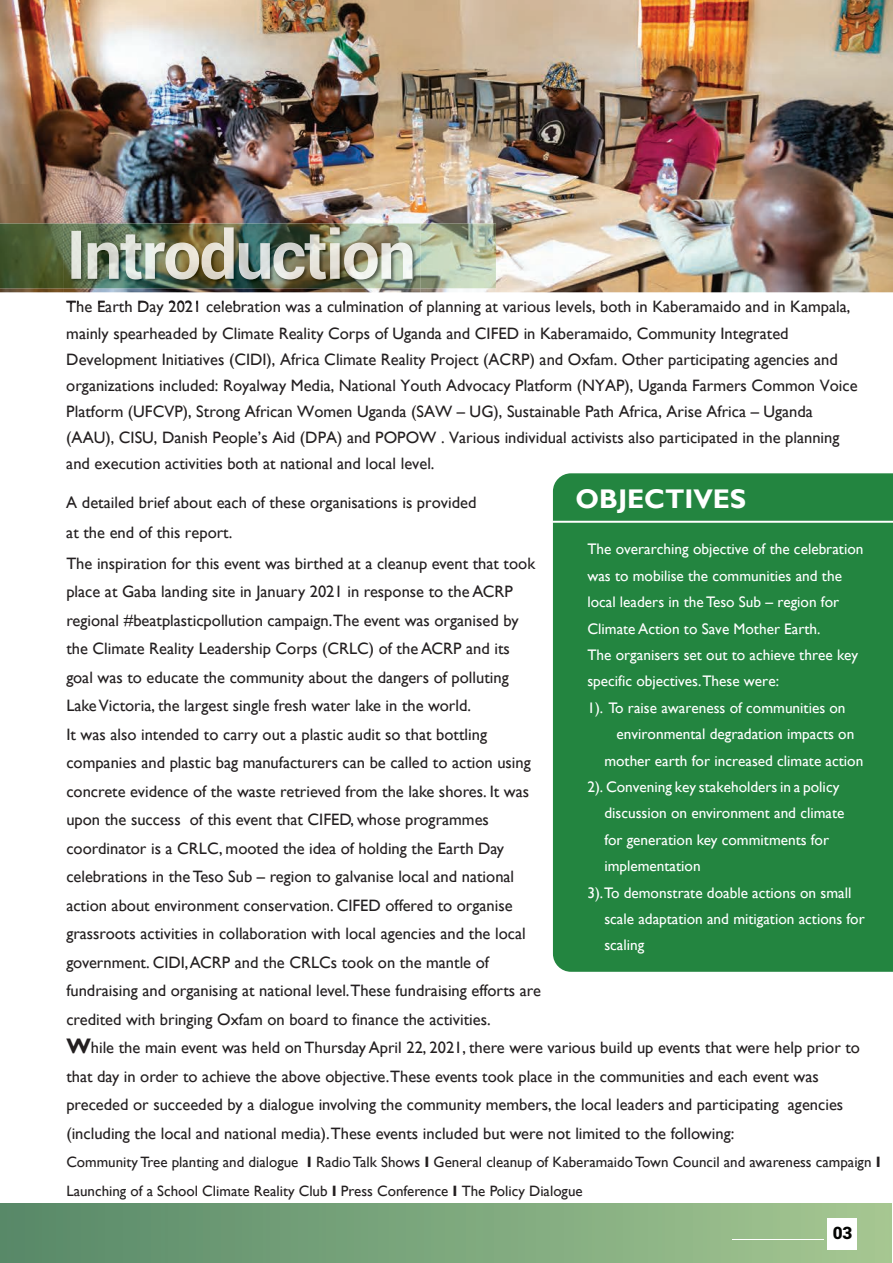
<style>
.page{position:relative;width:893px;height:1263px;background:#fff}
.page>*{position:absolute;margin:0;border:0;box-sizing:border-box;transform-origin:0 0}
.t1{font:700 27px "Gill Sans";color:#fff}
.t2{font:900 17.1px "Roboto";color:#040503}
.t3{font:16.5px/28.5px "Gill Sans";color:#231f20}
.t4{font:15.3px/26.4px "Gill Sans";color:#fff}
.t5{font:15px/28.5px "Gill Sans";color:#231f20}
.s1{font-weight:700;font-size:21px}
.s2{font-weight:700}
</style>
<div class="page">
<img style="left:0;top:0;width:893px;height:292px">
<img style="left:0;top:224px;width:496px;height:64px">
<img style="left:63px;top:218px;width:357px;height:85px">
<img style="left:63px;top:224px;width:357px;height:64px">
<img style="left:67px;top:301px;width:353px;height:3px">
<img style="left:71px;top:227px;width:342px;height:52px">
<div style="left:0;top:1203px;width:892px;height:60px;background:linear-gradient(to right,#578969,#a5c792)"></div>
<div style="left:828px;top:1218px;width:29px;height:32px;background:#fff"></div>
<hr style="left:732px;top:1239px;width:91px;height:1px;background:#fff">
<div style="left:553px;top:473px;width:340px;height:499px;background:#238540"></div>
<hr style="left:553px;top:521px;width:340px;height:1px;background:#fff">
<p class="t3" style="left:66px;top:294px;width:793px;line-height:26.1px">The Earth Day 2021 celebration was a culmination of planning at various levels, both in Kaberamaido and in Kampala, mainly spearheaded by Climate Reality Corps of Uganda and CIFED in Kaberamaido, Community Integrated Development Initiatives (CIDI), Africa Climate Reality Project (ACRP) and Oxfam. Other participating agencies and organizations included: Royalway Media, National Youth Advocacy Platform (NYAP), Uganda Farmers Common Voice Platform (UFCVP), Strong African Women Uganda (SAW – UG), Sustainable Path Africa, Arise Africa – Uganda (AAU), CISU, Danish People’s Aid (DPA) and POPOW . Various individual activists also participated in the planning and execution activities both at national and local level.</p>
<p class="t3" style="left:66px;top:488px;width:412px">A detailed brief about each of these organisations is provided</p>
<h1 class="t1" style="left:576px;top:482px;width:172px">OBJECTIVES</h1>
<p class="t3" style="left:66px;top:519px;width:168px">at the end of this report.</p>
<p class="t4" style="left:587px;top:536px;width:278px">The overarching objective of the celebration was to mobilise the communities and the local leaders in the Teso Sub – region for Climate Action to Save Mother Earth.<br>The organisers set out to achieve three key specific objectives. These were:<br>1). To raise awareness of communities on</p>
<p class="t4" style="left:617px;top:721px;width:239px">environmental degradation impacts on</p>
<p class="t4" style="left:604px;top:747px;width:260px">mother earth for increased climate action</p>
<p class="t4" style="left:587px;top:774px;width:254px">2). Convening key stakeholders in a policy</p>
<p class="t4" style="left:604px;top:800px;width:242px">discussion on environment and climate</p>
<p class="t4" style="left:604px;top:827px;width:226px">for generation key commitments for</p>
<p class="t4" style="left:604px;top:853px;width:98px">implementation</p>
<p class="t4" style="left:587px;top:879px;width:265px">3).To demonstrate doable actions on small</p>
<p class="t4" style="left:604px;top:906px;width:262px">scale adaptation and mitigation actions for</p>
<p class="t4" style="left:604px;top:932px;width:41px">scaling</p>
<p class="t3" style="left:66px;top:549px;width:476px">The inspiration for this event was birthed at a cleanup event that took place at Gaba landing site in January 2021 in response to the ACRP regional #beatplasticpollution campaign.The event was organised by the Climate Reality Leadership Corps (CRLC) of the ACRP and its<br>goal was to educate the community about the dangers of polluting Lake Victoria, the largest single fresh water lake in the world.<br>It was also intended to carry out a plastic audit so that bottling companies and plastic bag manufacturers can be called to action using concrete evidence of the waste retrieved from the lake shores. It was upon the success of this event that CIFED, whose programmes coordinator is a CRLC, mooted the idea of holding the Earth Day celebrations in the Teso Sub – region to galvanise local and national action about environment conservation. CIFED offered to organise grassroots activities in collaboration with local agencies and the local government. CIDI, ACRP and the CRLCs took on the mantle of fundraising and organising at national level.These fundraising efforts are credited with bringing Oxfam on board to finance the activities.</p>
<p class="t3" style="left:66px;top:1034px;width:795px"><span class="s1">W</span>hile the main event was held on Thursday April 22, 2021, there were various build up events that were help prior to that day in order to achieve the above objective.These events took place in the communities and each event was preceded or succeeded by a dialogue involving the community members, the local leaders and participating agencies (including the local and national media).These events included but were not limited to the following:</p>
<p class="t5" style="left:66px;top:1148px;width:816px">Community Tree planting and dialogue <span class="s2">I</span> Radio Talk Shows <span class="s2">I</span> General cleanup of Kaberamaido Town Council and awareness campaign <span class="s2">I<br></span>Launching of a School Climate Reality Club <span class="s2">I</span> Press Conference <span class="s2">I</span> The Policy Dialogue</p>
<p class="t2" style="left:833px;top:1221px;width:21px">03</p>
</div>
